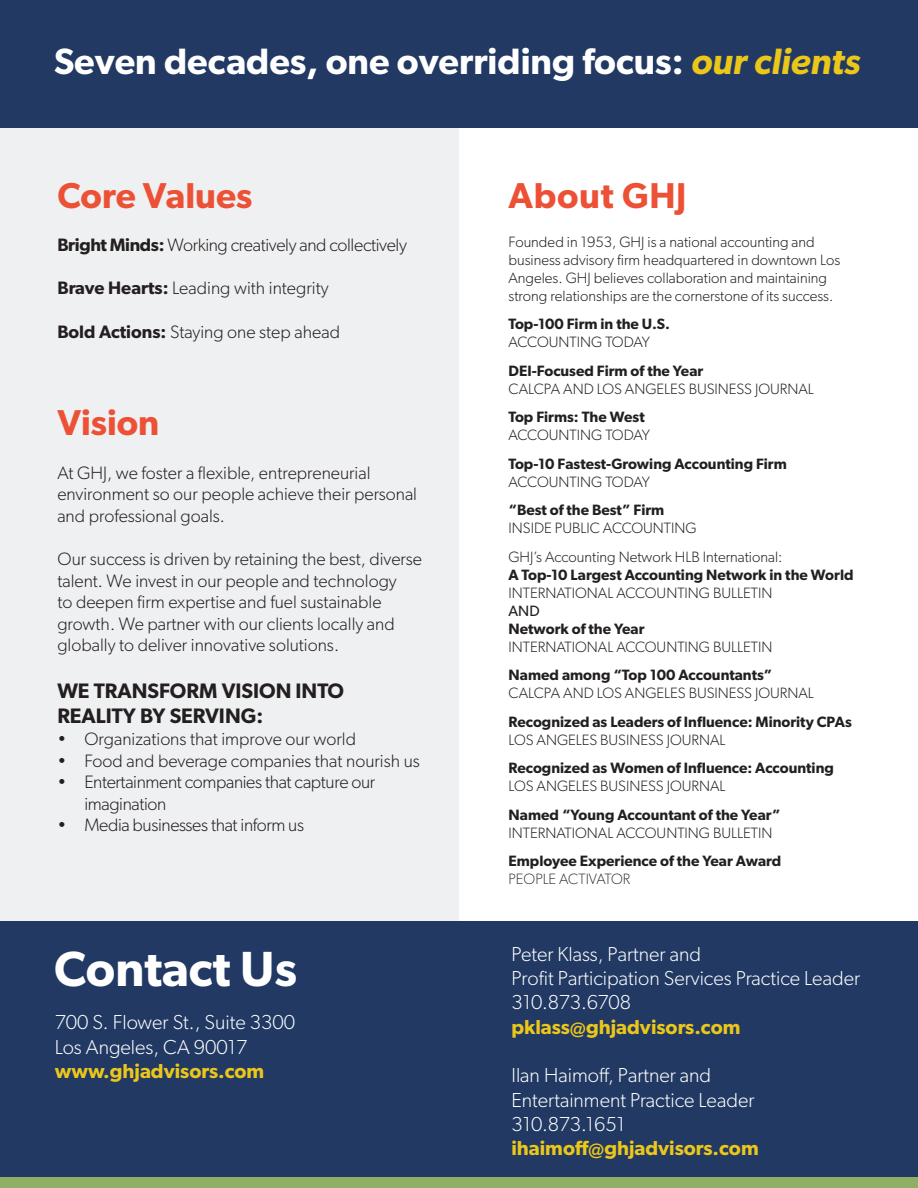
<style>
.page{position:relative;width:918px;height:1188px;background:#fff}
.page>*{position:absolute;margin:0;border:0;box-sizing:border-box;transform-origin:0 0}
.t1{font:600 49.5px "Gibson";color:#fff}
.t2{font:600 36.75px "Gibson";color:#fff}
.t3{font:600 36px "Gibson";color:#ec5136}
.t4{font:600 36px "Gibson";letter-spacing:.02em;color:#ec5136}
.t5{font:600 21px/25.2px "Gibson";color:#231f20}
.t6{font:300 20.25px "Gibson";color:#fff}
.t7{font:600 20.25px "Gibson";color:#ebc61b}
.t8{font:300 20.25px "Gibson";letter-spacing:-.02em;color:#fff}
.t9{font:300 18px/21.6px "Gibson";color:#231f20}
.t10{font:300 18px/21.6px "Gibson";letter-spacing:-.02em;color:#231f20}
.t11{font:300 15px/18px "Gibson";color:#231f20}
.t12{font:600 15px "Gibson";color:#231f20}
.t13{font:100 15px "Gibson";color:#231f20}
.t14{font:15px "Gibson";color:#231f20}
.s1{font-style:italic;color:#ebc61b}
.s2{font-weight:600}
</style>
<div class="page">
<div style="left:0;top:127px;width:459px;height:1061px;background:#eff0f1"></div>
<div style="left:0;top:921px;width:918px;height:257px;background:#213963"></div>
<div style="left:0;top:0;width:918px;height:127px;background:#213963"></div>
<div style="left:0;top:1178px;width:918px;height:10px;background:#8faf67"></div>
<p class="t2" style="left:54px;top:39px;width:808px">Seven decades, one overriding focus: <span class="s1">our clients</span></p>
<p class="t3" style="left:57px;top:174px;width:197px">Core Values</p>
<p class="t10" style="left:57px;top:234px;width:351px"><span class="s2">Bright Minds:</span> Working creatively and collectively</p>
<p class="t9" style="left:57px;top:277px;width:273px"><span class="s2">Brave Hearts:</span> Leading with integrity</p>
<p class="t9" style="left:57px;top:320px;width:284px"><span class="s2">Bold Actions:</span> Staying one step ahead</p>
<p class="t3" style="left:57px;top:401px;width:103px">Vision</p>
<p class="t9" style="left:57px;top:461px;width:361px">At GHJ, we foster a flexible, entrepreneurial environment so our people achieve their personal and professional goals.</p>
<p class="t9" style="left:57px;top:548px;width:366px">Our success is driven by retaining the best, diverse talent. We invest in our people and technology<br>to deepen firm expertise and fuel sustainable growth. We partner with our clients locally and globally to deliver innovative solutions.</p>
<p class="t5" style="left:57px;top:678px;width:288px">WE TRANSFORM VISION INTO<br>REALITY BY SERVING:</p>
<p class="t9" style="left:57px;top:728px;width:300px">• Organizations that improve our world</p>
<p class="t9" style="left:57px;top:749px;width:364px">• Food and beverage companies that nourish us</p>
<p class="t10" style="left:84px;top:771px;width:292px;text-indent:-27px">• Entertainment companies that capture our imagination</p>
<p class="t10" style="left:57px;top:814px;width:248px">• Media businesses that inform us</p>
<p class="t4" style="left:508px;top:174px;width:180px">About GHJ</p>
<p class="t11" style="left:508px;top:233px;width:333px">Founded in 1953, GHJ is a national accounting and business advisory firm headquartered in downtown Los Angeles. GHJ believes collaboration and maintaining strong relationships are the cornerstone of its success.</p>
<p class="t12" style="left:508px;top:315px;width:163px">Top-100 Firm in the U.S.</p>
<p class="t11" style="left:508px;top:333px;width:143px">ACCOUNTING TODAY</p>
<p class="t11" style="left:508px;top:362px;width:307px"><span class="s2">DEI-Focused Firm of the Year<br></span>CALCPA AND LOS ANGELES BUSINESS JOURNAL</p>
<p class="t12" style="left:508px;top:408px;width:138px">Top Firms: The West</p>
<p class="t11" style="left:508px;top:426px;width:143px">ACCOUNTING TODAY</p>
<p class="t12" style="left:508px;top:455px;width:280px">Top-10 Fastest-Growing Accounting Firm</p>
<p class="t11" style="left:508px;top:473px;width:143px">ACCOUNTING TODAY</p>
<p class="t12" style="left:508px;top:501px;width:157px">“Best of the Best” Firm</p>
<p class="t11" style="left:508px;top:519px;width:190px">INSIDE PUBLIC ACCOUNTING</p>
<p class="t11" style="left:508px;top:548px;width:275px">GHJ’s Accounting Network HLB International:</p>
<p class="t12" style="left:508px;top:566px;width:347px">A Top-10 Largest Accounting Network in the World</p>
<p class="t11" style="left:508px;top:584px;width:265px">INTERNATIONAL ACCOUNTING BULLETIN</p>
<p class="t14" style="left:508px;top:602px;width:33px">AND</p>
<p class="t12" style="left:508px;top:620px;width:138px">Network of the Year</p>
<p class="t11" style="left:508px;top:638px;width:265px">INTERNATIONAL ACCOUNTING BULLETIN</p>
<p class="t12" style="left:508px;top:666px;width:265px">Named among “Top 100 Accountants”</p>
<p class="t11" style="left:508px;top:684px;width:307px">CALCPA AND LOS ANGELES BUSINESS JOURNAL</p>
<p class="t12" style="left:508px;top:713px;width:345px">Recognized as Leaders of Influence: Minority CPAs</p>
<p class="t11" style="left:508px;top:731px;width:218px">LOS ANGELES BUSINESS JOURNAL</p>
<p class="t12" style="left:508px;top:759px;width:327px">Recognized as Women of Influence: Accounting</p>
<p class="t11" style="left:508px;top:777px;width:218px">LOS ANGELES BUSINESS JOURNAL</p>
<p class="t12" style="left:508px;top:806px;width:274px">Named “Young Accountant of the Year”</p>
<p class="t11" style="left:508px;top:824px;width:265px">INTERNATIONAL ACCOUNTING BULLETIN</p>
<p class="t12" style="left:508px;top:852px;width:274px">Employee Experience of the Year Award</p>
<p class="t13" style="left:508px;top:870px;width:123px">PEOPLE ACTIVATOR</p>
<p class="t1" style="left:54px;top:939px;width:244px">Contact Us</p>
<p class="t6" style="left:512px;top:942px;width:191px">Peter Klass, Partner and</p>
<p class="t6" style="left:512px;top:966px;width:350px">Profit Participation Services Practice Leader</p>
<p class="t8" style="left:512px;top:990px;width:121px">310.873.6708</p>
<p class="t7" style="left:512px;top:1015px;width:230px">pklass@ghjadvisors.com</p>
<p class="t6" style="left:55px;top:1010px;width:242px">700 S. Flower St., Suite 3300</p>
<p class="t6" style="left:55px;top:1035px;width:194px">Los Angeles, CA 90017</p>
<p class="t7" style="left:55px;top:1059px;width:211px">www.ghjadvisors.com</p>
<p class="t6" style="left:512px;top:1063px;width:201px">Ilan Haimoff, Partner and</p>
<p class="t6" style="left:512px;top:1087px;width:244px">Entertainment Practice Leader</p>
<p class="t6" style="left:512px;top:1112px;width:115px">310.873.1651</p>
<p class="t7" style="left:512px;top:1136px;width:249px">ihaimoff@ghjadvisors.com</p>
</div>
